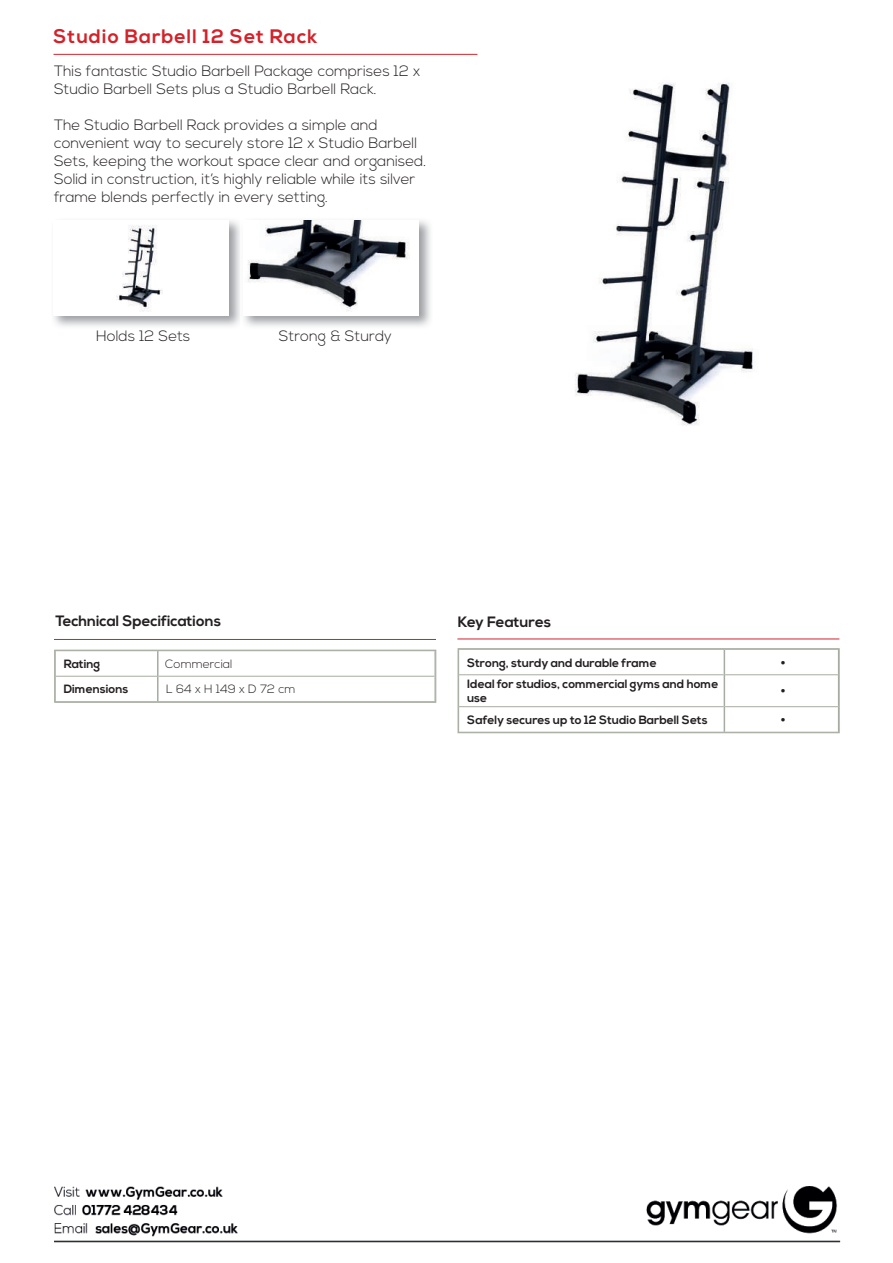
<style>
.page{position:relative;width:893px;height:1263px;background:#fff}
.page>*{position:absolute;margin:0;border:0;box-sizing:border-box;transform-origin:0 0}
.t1{font:700 19.5px "Nexa";letter-spacing:.05em;color:#d3222a}
.t2{font:300 18px "Nexa";color:#231f20}
.t3{font:300 15px/18px "Nexa";color:#231f20}
.t4{font:700 15px "Nexa";color:#231f20}
.t5{font:700 12px/14.4px "Nexa";color:#231f20}
.t6{font:300 12px "Nexa";color:#231f20}
</style>
<div class="page">
<img style="left:54px;top:1186px;width:787px;height:57px">
<hr style="left:457px;top:639px;width:382px;height:1px;background:#d3222a">
<hr style="left:458px;top:674px;width:266px;height:1px;background:#a6aca1">
<hr style="left:725px;top:674px;width:113px;height:1px;background:#a6aca1">
<hr style="left:458px;top:706px;width:266px;height:1px;background:#a6aca1">
<hr style="left:725px;top:706px;width:113px;height:1px;background:#a6aca1">
<svg style="left:724px;top:650px;width:1px;height:25px"></svg>
<hr style="left:724px;top:675px;width:1px;height:32px;background:#a6aca1">
<svg style="left:724px;top:707px;width:1px;height:24px"></svg>
<div style="left:458px;top:648px;width:381px;height:85px;border:1px solid #a6aca1"></div>
<hr style="left:54px;top:639px;width:382px;height:1px;background:#d3222a">
<hr style="left:55px;top:676px;width:102px;height:1px;background:#a6aca1">
<hr style="left:159px;top:676px;width:275px;height:1px;background:#a6aca1">
<hr style="left:157px;top:651px;width:2px;height:25px;background:#a6aca1">
<hr style="left:157px;top:676px;width:2px;height:25px;background:#a6aca1">
<div style="left:54px;top:650px;width:382px;height:52px;border:1px solid #a6aca1"></div>
<img style="left:477px;top:54px;width:276px;height:372px">
<hr style="left:54px;top:54px;width:423px;height:1px;background:#d3222a">
<img style="left:54px;top:220px;width:186px;height:107px">
<div style="left:54px;top:220px;width:175px;height:95px;background:#fff"></div>
<img style="left:116px;top:225px;width:47px;height:87px">
<img style="left:244px;top:220px;width:187px;height:107px">
<img style="left:244px;top:220px;width:174px;height:95px">
<h1 class="t1" style="left:54px;top:25px;width:265px">Studio Barbell 12 Set Rack</h1>
<p class="t3" style="left:54px;top:62px;width:368px">This fantastic Studio Barbell Package comprises 12 x<br>Studio Barbell Sets plus a Studio Barbell Rack.</p>
<p class="t3" style="left:54px;top:116px;width:374px">The Studio Barbell Rack provides a simple and convenient way to securely store 12 x Studio Barbell Sets, keeping the workout space clear and organised.<br>Solid in construction, it’s highly reliable while its silver frame blends perfectly in every setting.</p>
<p class="t3" style="left:96px;top:327px;width:96px">Holds 12 Sets</p>
<p class="t3" style="left:279px;top:327px;width:115px">Strong &amp; Sturdy</p>
<p class="t4" style="left:55px;top:612px;width:167px">Technical Specifications</p>
<p class="t5" style="left:64px;top:657px;width:38px">Rating</p>
<p class="t6" style="left:165px;top:657px;width:69px">Commercial</p>
<p class="t5" style="left:64px;top:683px;width:66px">Dimensions</p>
<p class="t6" style="left:166px;top:682px;width:131px">L 64 x H 149 x D 72 cm</p>
<p class="t4" style="left:458px;top:613px;width:95px">Key Features</p>
<p class="t5" style="left:467px;top:656px;width:191px">Strong, sturdy and durable frame</p>
<p class="t2" style="left:781px;top:652px;width:7px">•</p>
<p class="t5" style="left:467px;top:677px;width:253px">Ideal for studios, commercial gyms and home use</p>
<p class="t2" style="left:781px;top:681px;width:7px">•</p>
<p class="t5" style="left:467px;top:713px;width:242px">Safely secures up to 12 Studio Barbell Sets</p>
<p class="t2" style="left:781px;top:710px;width:7px">•</p>
</div>
